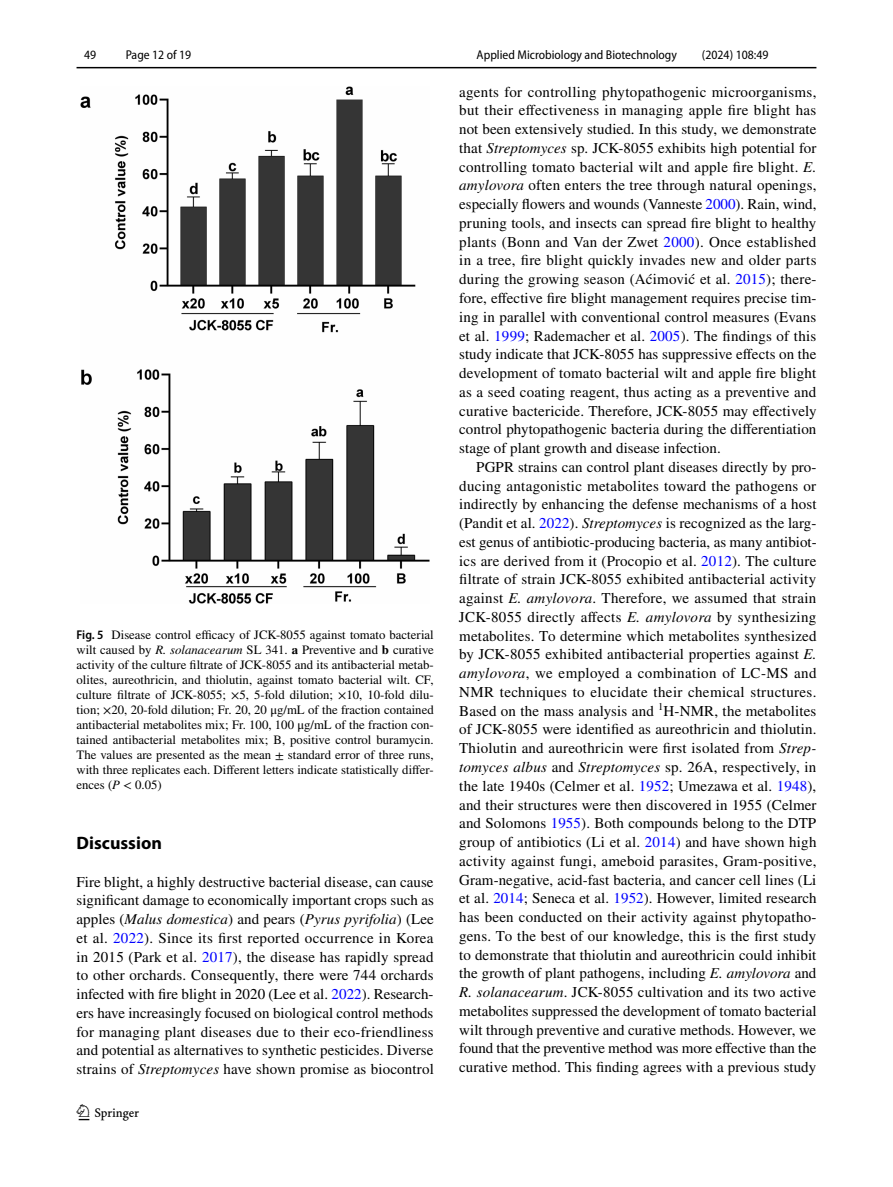
<style>
.page{position:relative;width:893px;height:1187px;background:#fff}
.page>*{position:absolute;margin:0;border:0;box-sizing:border-box;transform-origin:0 0}
.t1{font:22.5px "Springnew Regular 2";color:#000}
.t2{font:700 18px "Myriad Pro";color:#000}
.t3{font:15px/18.8px "STIX";letter-spacing:.005em;color:#000;text-align:justify}
.t4{font:12.75px/15px "STIX";color:#000;text-align:justify}
.t5{font:semi-condensed 12.75px "Myriad Pro";color:#000}
.s1{font-family:"Myriad Pro";font-weight:600;font-stretch:semi-condensed}
.s2{font-style:italic}
.s3{font-weight:700}
.s4{color:#00f}
</style>
<div class="page">
<hr style="left:77px;top:67px;width:739px;height:1px;background:#000">
<img style="left:80px;top:87px;width:350px;height:516px">
<p class="t5" style="left:84px;top:48px;width:14px">49</p>
<p class="t5" style="left:126px;top:48px;width:67px">Page 12 of 19</p>
<p class="t4" style="left:77px;top:627px;width:359px"><span class="s1">Fig. 5</span> Disease control efficacy of JCK-8055 against tomato bacterial wilt caused by <span class="s2">R. solanacearum</span> SL 341. <span class="s3">a</span> Preventive and <span class="s3">b</span> curative activity of the culture filtrate of JCK-8055 and its antibacterial metab&shy;olites, aureothricin, and thiolutin, against tomato bacterial wilt. CF, culture filtrate of JCK-8055; ×5, 5-fold dilution; ×10, 10-fold dilu&shy;tion; ×20, 20-fold dilution; Fr. 20, 20 μg/mL of the fraction contained antibacterial metabolites mix; Fr. 100, 100 μg/mL of the fraction con&shy;tained antibacterial metabolites mix; B, positive control buramycin.<br>The values are presented as the mean ± standard error of three runs, with three replicates each. Different letters indicate statistically differ&shy;ences (<span class="s2">P</span> &lt; 0.05)</p>
<p class="t2" style="left:77px;top:831px;width:87px">Discussion</p>
<p class="t3" style="left:77px;top:873px;width:359px">Fire blight, a highly destructive bacterial disease, can cause significant damage to economically important crops such as apples (<span class="s2">Malus domestica</span>) and pears (<span class="s2">Pyrus pyrifolia</span>) (Lee et al. <span class="s4">2022</span>). Since its first reported occurrence in Korea in 2015 (Park et al. <span class="s4">2017</span>), the disease has rapidly spread to other orchards. Consequently, there were 744 orchards infected with fire blight in 2020 (Lee et al. <span class="s4">2022</span>). Research&shy;ers have increasingly focused on biological control methods for managing plant diseases due to their eco-friendliness and potential as alternatives to synthetic pesticides. Diverse strains of <span class="s2">Streptomyces</span> have shown promise as biocontrol</p>
<h1 class="t1" style="left:79px;top:1104px;width:62px">1 3</h1>
<p class="t5" style="left:477px;top:48px;width:202px">Applied Microbiology and Biotechnology</p>
<p class="t5" style="left:702px;top:48px;width:68px">(2024) 108:49</p>
<p class="t3" style="left:459px;top:83px;width:359px">agents for controlling phytopathogenic microorganisms, but their effectiveness in managing apple fire blight has not been extensively studied. In this study, we demonstrate that <span class="s2">Streptomyces</span> sp. JCK-8055 exhibits high potential for controlling tomato bacterial wilt and apple fire blight. <span class="s2">E. amylovora</span> often enters the tree through natural openings, especially flowers and wounds (Vanneste <span class="s4">2000</span>). Rain, wind, pruning tools, and insects can spread fire blight to healthy plants (Bonn and Van der Zwet <span class="s4">2000</span>). Once established in a tree, fire blight quickly invades new and older parts during the growing season (Aćimović et al. <span class="s4">2015</span>); there&shy;fore, effective fire blight management requires precise tim&shy;ing in parallel with conventional control measures (Evans et al. <span class="s4">1999</span>; Rademacher et al. <span class="s4">2005</span>). The findings of this study indicate that JCK-8055 has suppressive effects on the development of tomato bacterial wilt and apple fire blight as a seed coating reagent, thus acting as a preventive and curative bactericide. Therefore, JCK-8055 may effectively control phytopathogenic bacteria during the differentiation stage of plant growth and disease infection.</p>
<p class="t3" style="left:459px;top:458px;width:359px;text-indent:17px">PGPR strains can control plant diseases directly by pro&shy;ducing antagonistic metabolites toward the pathogens or indirectly by enhancing the defense mechanisms of a host (Pandit et al. <span class="s4">2022</span>). <span class="s2">Streptomyces</span> is recognized as the larg&shy;est genus of antibiotic-producing bacteria, as many antibiot&shy;ics are derived from it (Procopio et al. <span class="s4">2012</span>). The culture filtrate of strain JCK-8055 exhibited antibacterial activity against <span class="s2">E. amylovora</span>. Therefore, we assumed that strain JCK-8055 directly affects <span class="s2">E. amylovora</span> by synthesizing metabolites. To determine which metabolites synthesized by JCK-8055 exhibited antibacterial properties against <span class="s2">E. amylovora</span>, we employed a combination of LC-MS and NMR techniques to elucidate their chemical structures.<br>Based on the mass analysis and <sup>1</sup>H-NMR, the metabolites of JCK-8055 were identified as aureothricin and thiolutin.<br>Thiolutin and aureothricin were first isolated from <span class="s2">Strep&shy;tomyces albus</span> and <span class="s2">Streptomyces</span> sp. 26A, respectively, in the late 1940s (Celmer et al. <span class="s4">1952</span>; Umezawa et al. <span class="s4">1948</span>), and their structures were then discovered in 1955 (Celmer and Solomons <span class="s4">1955</span>). Both compounds belong to the DTP group of antibiotics (Li et al. <span class="s4">2014</span>) and have shown high activity against fungi, ameboid parasites, Gram-positive, Gram-negative, acid-fast bacteria, and cancer cell lines (Li et al. <span class="s4">2014</span>; Seneca et al. <span class="s4">1952</span>). However, limited research has been conducted on their activity against phytopatho&shy;gens. To the best of our knowledge, this is the first study to demonstrate that thiolutin and aureothricin could inhibit the growth of plant pathogens, including <span class="s2">E. amylovora</span> and <span class="s2">R. solanacearum</span>. JCK-8055 cultivation and its two active metabolites suppressed the development of tomato bacterial wilt through preventive and curative methods. However, we found that the preventive method was more effective than the curative method. This finding agrees with a previous study</p>
</div>
